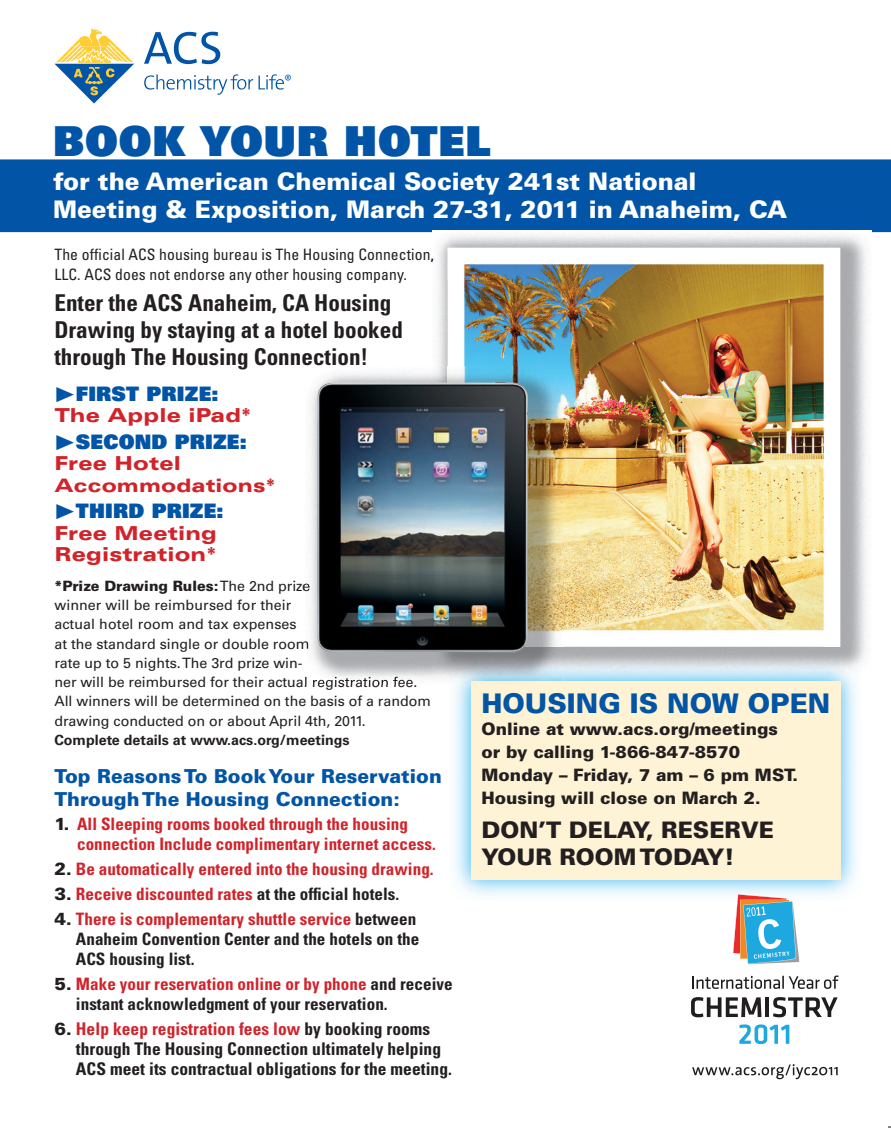
<style>
.page{position:relative;width:891px;height:1134px;background:#fff}
.page>*{position:absolute;margin:0;border:0;box-sizing:border-box;transform-origin:0 0}
.t1{font:900 41.25px "Univers";letter-spacing:.02em;color:#0154a6}
.t2{font:900 27px "Univers";color:#0154a6}
.t3{font:900 24.15px/28.5px "Univers";letter-spacing:-.005em;color:#fff}
.t4{font:700 condensed 23.1px/27.5px "Univers";color:#231f20}
.t5{font:900 22.8px/27px "Univers";color:#231f20}
.t6{font:900 19.95px "Univers";letter-spacing:.01em;color:#0154a6}
.t7{font:900 19.2px/22.2px "Univers";color:#0154a6}
.t8{font:900 expanded 19.2px/21.3px "Univers";letter-spacing:.01em;color:#d1232a}
.t9{font:900 expanded 18.6px "Univers";letter-spacing:.01em;color:#d1232a}
.t10{font:700 condensed 17.4px/20px "Univers";letter-spacing:.005em;color:#231f20}
.t11{font:700 condensed 17.1px/20px "Univers";letter-spacing:.005em;color:#231f20}
.t12{font:700 condensed 17.1px/20px "Univers";letter-spacing:.005em;color:#d1232a}
.t13{font:900 17.1px/22.8px "Univers";color:#231f20}
.t14{font:condensed 15.6px/20px "Univers";letter-spacing:.005em;color:#231f20}
.t15{font:14.25px/19.2px "Univers";color:#231f20}
.t16{font:700 14.25px "Univers";color:#231f20}
.t17{font:300 14.1px "The Sans B3";color:#0154a6}
.s1{font-weight:900}
.s2{font-weight:900;font-stretch:normal;font-size:17.4px;color:#231f20}
.s3{color:#231f20}
.s4{font-weight:900;font-stretch:normal;font-size:17.4px}
.s5{color:#d1232a}
.s6{font-weight:900;font-stretch:normal}
</style>
<div class="page">
<img style="left:454px;top:684px;width:41px;height:212px">
<img style="left:564px;top:660px;width:293px;height:60px">
<img style="left:816px;top:720px;width:41px;height:176px">
<div style="left:471px;top:681px;width:369px;height:198px;background:#fef3d5"></div>
<div style="left:0;top:160px;width:891px;height:71px;background:#0154a6"></div>
<hr style="left:0;top:159px;width:891px;height:2px;background:#0154a6">
<hr style="left:0;top:231px;width:891px;height:1px;background:#0154a6">
<svg style="left:54px;top:28px;width:80px;height:76px"></svg>
<svg style="left:144px;top:32px;width:76px;height:32px"></svg>
<svg style="left:144px;top:74px;width:109px;height:21px"></svg>
<svg style="left:259px;top:74px;width:25px;height:16px"></svg>
<svg style="left:692px;top:976px;width:147px;height:13px"></svg>
<svg style="left:691px;top:997px;width:70px;height:20px"></svg>
<hr style="left:766px;top:997px;width:3px;height:20px;background:#201d1e">
<svg style="left:773px;top:997px;width:65px;height:20px"></svg>
<svg style="left:739px;top:1024px;width:50px;height:20px"></svg>
<img style="left:796px;top:933px;width:3px;height:30px">
<svg style="left:733px;top:894px;width:63px;height:70px"></svg>
<svg style="left:692px;top:1064px;width:146px;height:15px"></svg>
<img style="left:432px;top:231px;width:439px;height:50px">
<img style="left:437px;top:281px;width:11px;height:86px">
<img style="left:822px;top:281px;width:45px;height:395px">
<svg style="left:432px;top:249px;width:2px;height:14px"></svg>
<img style="left:448px;top:248px;width:392px;height:399px">
<img style="left:305px;top:371px;width:145px;height:308px">
<img style="left:450px;top:676px;width:114px;height:8px">
<img style="left:471px;top:681px;width:93px;height:3px">
<svg style="left:305px;top:581px;width:5px;height:13px"></svg>
<img style="left:305px;top:638px;width:4px;height:14px">
<img style="left:305px;top:677px;width:112px;height:7px">
<img style="left:432px;top:367px;width:132px;height:309px">
<img style="left:448px;top:367px;width:116px;height:280px">
<img style="left:317px;top:382px;width:212px;height:271px">
<p class="t17" style="left:284px;top:73px;width:9px">®</p>
<h1 class="t1" style="left:53px;top:114px;width:439px">BOOK YOUR HOTEL</h1>
<h3 class="t3" style="left:53px;top:167px;width:736px">for the American Chemical Society 241st National<br>Meeting &amp; Exposition, March 27-31, 2011 in Anaheim, CA</h3>
<p class="t14" style="left:54px;top:245px;width:381px">The official ACS housing bureau is The Housing Connection,<br>LLC. ACS does not endorse any other housing company.</p>
<h3 class="t4" style="left:54px;top:289px;width:350px">Enter the ACS Anaheim, CA Housing<br>Drawing by staying at a hotel booked through The Housing Connection!</h3>
<h3 class="t6" style="left:54px;top:381px;width:166px">◆FIRST PRIZE:</h3>
<h3 class="t8" style="left:54px;top:405px;width:198px">The Apple iPad*</h3>
<h3 class="t6" style="left:54px;top:429px;width:194px">◆SECOND PRIZE:</h3>
<h3 class="t8" style="left:54px;top:453px;width:128px">Free Hotel</h3>
<h3 class="t9" style="left:54px;top:474px;width:222px">Accommodations*</h3>
<h3 class="t6" style="left:54px;top:498px;width:171px">◆THIRD PRIZE:</h3>
<h3 class="t8" style="left:54px;top:522px;width:164px">Free Meeting<br>Registration*</h3>
<p class="t15" style="left:54px;top:576px;width:378px"><span class="s1">*Prize Drawing Rules:</span> The 2nd prize<br>winner will be reimbursed for their<br>actual hotel room and tax expenses<br>at the standard single or double room<br>rate up to 5 nights. The 3rd prize win-<br>ner will be reimbursed for their actual registration fee.<br>All winners will be determined on the basis of a random drawing conducted on or about April 4th, 2011.</p>
<p class="t16" style="left:54px;top:732px;width:297px">Complete details at www.acs.org/meetings</p>
<h3 class="t7" style="left:54px;top:765px;width:389px">Top Reasons To Book Your Reservation<br>Through The Housing Connection:</h3>
<p class="t12" style="left:77px;top:814px;width:360px;text-indent:-23px"><span class="s2">1.</span> All Sleeping rooms booked through the housing connection Include complimentary internet access.</p>
<p class="t12" style="left:54px;top:859px;width:381px"><span class="s2">2.</span> Be automatically entered into the housing drawing.</p>
<p class="t12" style="left:54px;top:884px;width:346px"><span class="s2">3.</span> Receive discounted rates <span class="s3">at the official hotels.</span></p>
<p class="t11" style="left:76px;top:909px;width:345px;text-indent:-21px"><span class="s4">4.</span> <span class="s5">There is complementary shuttle service</span> between<br>Anaheim Convention Center and the hotels on the<br>ACS housing list.</p>
<p class="t11" style="left:76px;top:974px;width:378px;text-indent:-21px"><span class="s4">5.</span> <span class="s5">Make your reservation online or by phone</span> and receive instant acknowledgment of your reservation.</p>
<p class="t10" style="left:76px;top:1019px;width:378px;text-indent:-21px"><span class="s6">6.</span> <span class="s5">Help keep registration fees low</span> by booking rooms through The Housing Connection ultimately helping<br>ACS meet its contractual obligations for the meeting.</p>
<h2 class="t2" style="left:481px;top:686px;width:350px">HOUSING IS NOW OPEN</h2>
<p class="t13" style="left:481px;top:718px;width:318px">Online at www.acs.org/meetings or by calling 1-866-847-8570<br>Monday – Friday, 7 am – 6 pm MST.<br>Housing will close on March 2.</p>
<h3 class="t5" style="left:481px;top:816px;width:294px">DON’T DELAY, RESERVE<br>YOUR ROOM TODAY!</h3>
</div>
